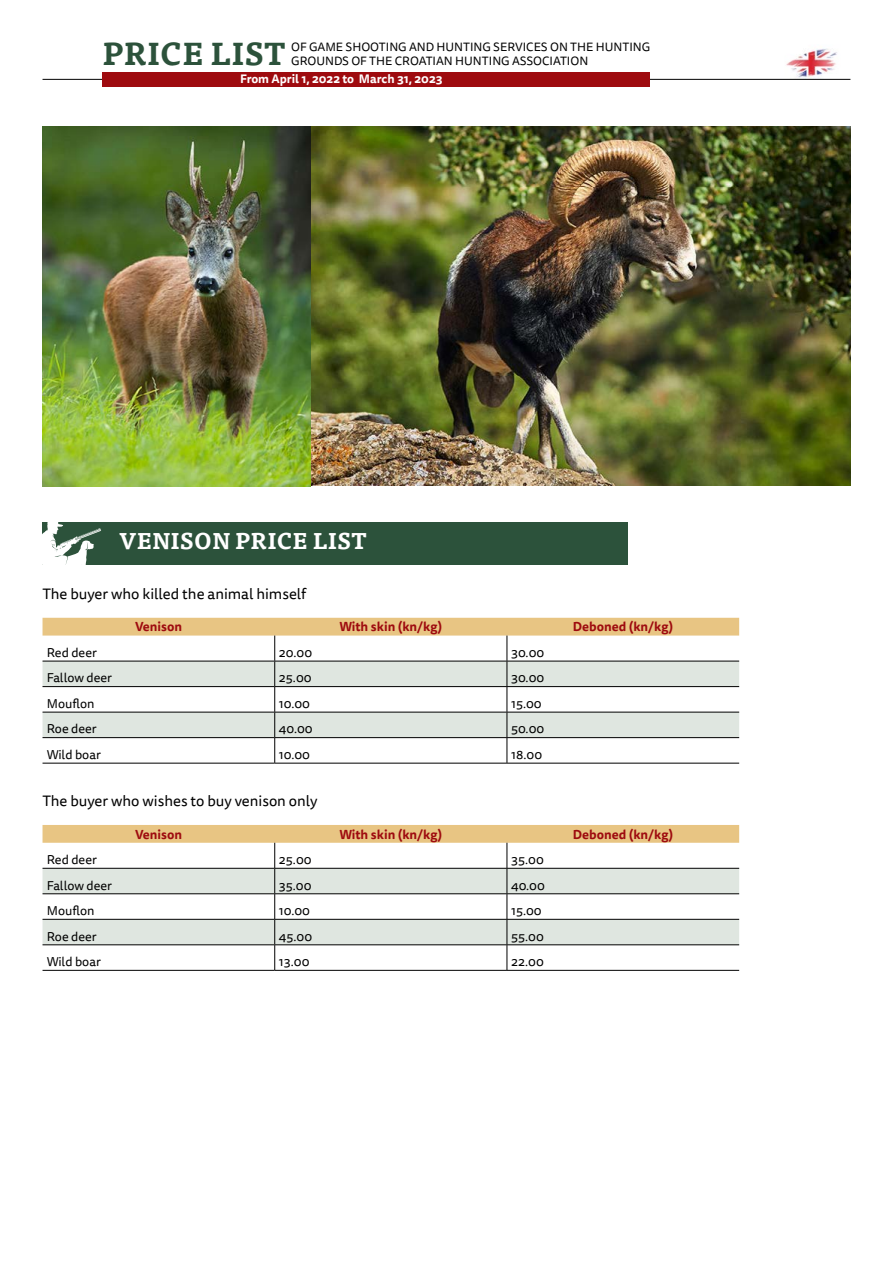
<style>
.page{position:relative;width:893px;height:1263px;background:#fff}
.page>*{position:absolute;margin:0;border:0;box-sizing:border-box;transform-origin:0 0}
.t1{font:700 31.35px "Tisa Pro";color:#2c523b}
.t2{font:700 22.5px "Tisa Pro";color:#fff}
.t3{font:15px "Tisa Sans Pro";color:#000}
.t4{font:12.75px "Tisa Sans Pro";color:#000}
.t5{font:700 12.75px "Tisa Sans Pro";color:#9e0b0f}
.t6{font:12px/13.5px "Tisa Sans Pro";color:#000}
.t7{font:700 12px "Tisa Sans Pro";color:#fff}
</style>
<div class="page">
<img style="left:784px;top:48px;width:56px;height:31px">
<hr style="left:43px;top:79px;width:807px;height:1px;background:#000">
<div style="left:103px;top:72px;width:547px;height:15px;background:#9e0b0f"></div>
<hr style="left:275px;top:763px;width:232px;height:1px;background:#000">
<hr style="left:43px;top:763px;width:232px;height:1px;background:#000">
<svg style="left:43px;top:618px;width:696px;height:145px"></svg>
<hr style="left:507px;top:763px;width:232px;height:1px;background:#000">
<hr style="left:275px;top:970px;width:232px;height:1px;background:#000">
<hr style="left:43px;top:970px;width:232px;height:1px;background:#000">
<svg style="left:43px;top:825px;width:696px;height:145px"></svg>
<hr style="left:507px;top:970px;width:232px;height:1px;background:#000">
<div style="left:43px;top:522px;width:585px;height:42px;background:#2c523b"></div>
<svg style="left:43px;top:522px;width:58px;height:42px"></svg>
<img style="left:43px;top:126px;width:807px;height:360px">
<h1 class="t1" style="left:103px;top:28px;width:185px">PRICE LIST</h1>
<p class="t6" style="left:291px;top:41px;width:360px">OF GAME SHOOTING AND HUNTING SERVICES ON THE HUNTING<br>GROUNDS OF THE CROATIAN HUNTING ASSOCIATION</p>
<p class="t7" style="left:240px;top:70px;width:204px">From April 1, 2022 to March 31, 2023</p>
<h2 class="t2" style="left:119px;top:522px;width:249px">VENISON PRICE LIST</h2>
<p class="t3" style="left:43px;top:584px;width:265px">The buyer who killed the animal himself</p>
<p class="t5" style="left:135px;top:617px;width:49px">Venison</p>
<p class="t5" style="left:339px;top:617px;width:104px">With skin (kn/kg)</p>
<p class="t5" style="left:573px;top:617px;width:102px">Deboned (kn/kg)</p>
<p class="t4" style="left:47px;top:644px;width:52px">Red deer</p>
<p class="t4" style="left:279px;top:644px;width:35px">20.00</p>
<p class="t4" style="left:511px;top:644px;width:35px">30.00</p>
<p class="t4" style="left:47px;top:669px;width:67px">Fallow deer</p>
<p class="t4" style="left:279px;top:669px;width:34px">25.00</p>
<p class="t4" style="left:511px;top:669px;width:35px">30.00</p>
<p class="t4" style="left:47px;top:695px;width:49px">Mouflon</p>
<p class="t4" style="left:279px;top:695px;width:33px">10.00</p>
<p class="t4" style="left:511px;top:695px;width:32px">15.00</p>
<p class="t4" style="left:47px;top:720px;width:52px">Roe deer</p>
<p class="t4" style="left:279px;top:720px;width:35px">40.00</p>
<p class="t4" style="left:511px;top:720px;width:35px">50.00</p>
<p class="t4" style="left:47px;top:746px;width:56px">Wild boar</p>
<p class="t4" style="left:279px;top:746px;width:33px">10.00</p>
<p class="t4" style="left:511px;top:746px;width:32px">18.00</p>
<p class="t3" style="left:43px;top:791px;width:276px">The buyer who wishes to buy venison only</p>
<p class="t5" style="left:135px;top:825px;width:49px">Venison</p>
<p class="t5" style="left:339px;top:825px;width:104px">With skin (kn/kg)</p>
<p class="t5" style="left:573px;top:825px;width:102px">Deboned (kn/kg)</p>
<p class="t4" style="left:47px;top:851px;width:52px">Red deer</p>
<p class="t4" style="left:279px;top:851px;width:34px">25.00</p>
<p class="t4" style="left:511px;top:851px;width:34px">35.00</p>
<p class="t4" style="left:47px;top:876px;width:67px">Fallow deer</p>
<p class="t4" style="left:279px;top:876px;width:34px">35.00</p>
<p class="t4" style="left:511px;top:876px;width:35px">40.00</p>
<p class="t4" style="left:47px;top:902px;width:49px">Mouflon</p>
<p class="t4" style="left:279px;top:902px;width:33px">10.00</p>
<p class="t4" style="left:511px;top:902px;width:32px">15.00</p>
<p class="t4" style="left:47px;top:927px;width:52px">Roe deer</p>
<p class="t4" style="left:279px;top:927px;width:35px">45.00</p>
<p class="t4" style="left:511px;top:927px;width:34px">55.00</p>
<p class="t4" style="left:47px;top:953px;width:56px">Wild boar</p>
<p class="t4" style="left:279px;top:953px;width:32px">13.00</p>
<p class="t4" style="left:511px;top:953px;width:34px">22.00</p>
</div>
